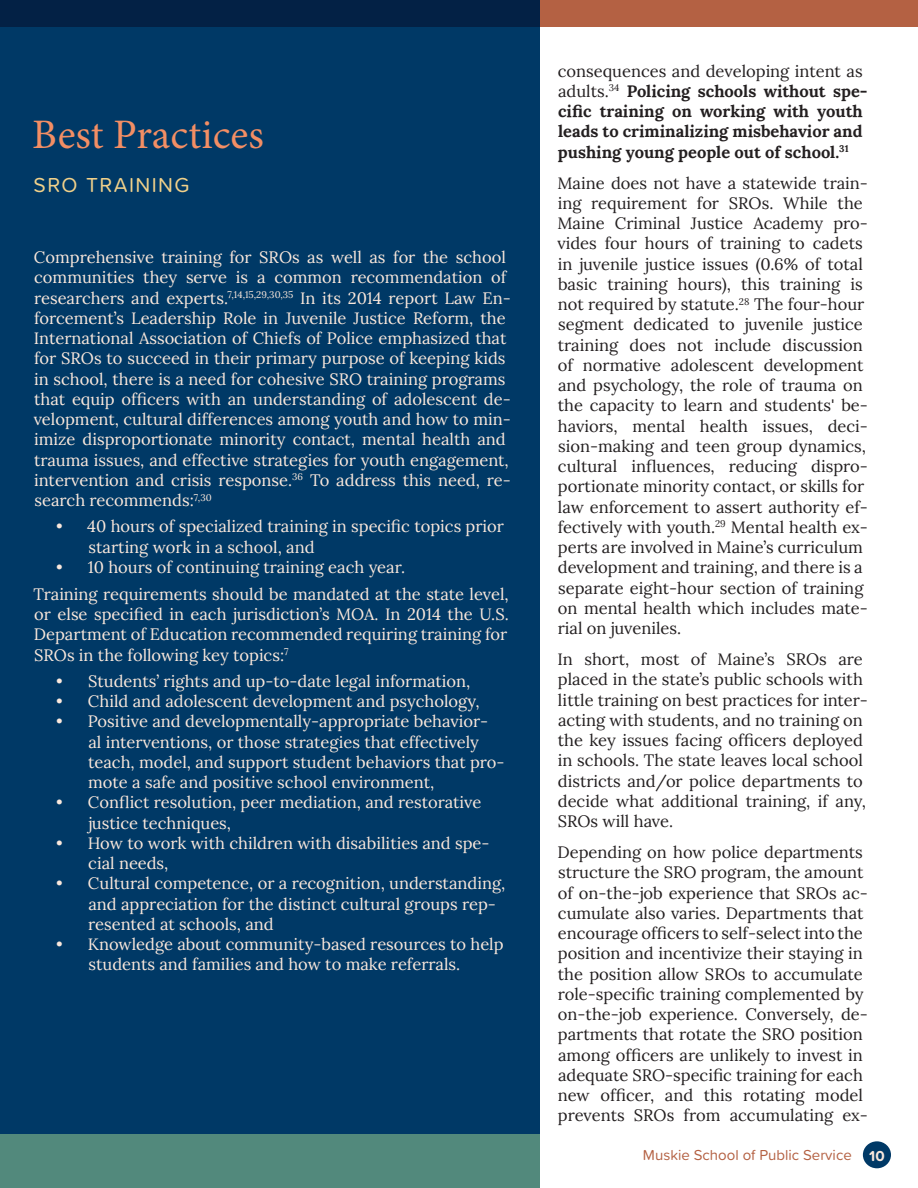
<style>
.page{position:relative;width:918px;height:1188px;background:#fff}
.page>*{position:absolute;margin:0;border:0;box-sizing:border-box;transform-origin:0 0}
.t1{font:42px "Minion Pro";color:#f38e64}
.t2{font:21px "Proxima Soft";letter-spacing:.07em;color:#f1d18a}
.t3{font:16.5px/20.2px "Lora";color:#fae8dc}
.t4{font:16.5px/20.2px "Lora";color:#231f20}
.t5{font:700 16.5px/20.2px "Lora";color:#231f20}
.t6{font:15px "Proxima Soft";color:#b46143}
.s1{font-weight:400}
.s2{font-weight:700;color:#fae8dc}
</style>
<div class="page">
<div style="left:0;top:0;width:918px;height:26px;background:#b46143"></div>
<div style="left:863px;top:1141px;width:28px;height:27px;background:#003966;border-radius:50%"></div>
<div style="left:0;top:0;width:540px;height:1185px;background:#003966"></div>
<div style="left:0;top:1134px;width:540px;height:54px;background:#52897c"></div>
<div style="left:0;top:0;width:540px;height:26px;background:#032145"></div>
<p class="t1" style="left:32px;top:107px;width:233px">Best Practices</p>
<p class="t2" style="left:34px;top:169px;width:158px">SRO TRAINING</p>
<p class="t3" style="left:34px;top:246px;width:479px">Comprehensive training for SROs as well as for the school communities they serve is a common recommendation of researchers and experts.<sup>7,14,15,29,30,35</sup> In its 2014 report Law En&shy;forcement’s Leadership Role in Juvenile Justice Reform, the International Association of Chiefs of Police emphasized that for SROs to succeed in their primary purpose of keeping kids in school, there is a need for cohesive SRO training programs that equip officers with an understanding of adolescent de&shy;velopment, cultural differences among youth and how to min&shy;imize disproportionate minority contact, mental health and trauma issues, and effective strategies for youth engagement, intervention and crisis response.<sup>36</sup> To address this need, re&shy;search recommends:<sup>7,30</sup></p>
<p class="t3" style="left:88px;top:515px;width:417px;text-indent:-32px">• 40 hours of specialized training in specific topics prior starting work in a school, and</p>
<p class="t3" style="left:56px;top:556px;width:351px">• 10 hours of continuing training each year.</p>
<p class="t3" style="left:33px;top:583px;width:477px;text-align:justify">Training requirements should be mandated at the state level, or else specified in each jurisdiction’s MOA. In 2014 the U.S.<br>Department of Education recommended requiring training for SROs in the following key topics:<sup>7</sup></p>
<p class="t3" style="left:56px;top:670px;width:416px">• Students’ rights and up-to-date legal information,</p>
<p class="t3" style="left:56px;top:690px;width:425px">• Child and adolescent development and psychology,</p>
<p class="t3" style="left:88px;top:710px;width:418px;text-indent:-32px">• Positive and developmentally-appropriate behavior&shy;al interventions, or those strategies that effectively teach, model, and support student behaviors that pro&shy;mote a safe and positive school environment,</p>
<p class="t3" style="left:88px;top:791px;width:395px;text-indent:-32px">• Conflict resolution, peer mediation, and restorative justice techniques,</p>
<p class="t3" style="left:88px;top:832px;width:403px;text-indent:-32px">• How to work with children with disabilities and spe&shy;cial needs,</p>
<p class="t3" style="left:88px;top:872px;width:419px;text-indent:-32px">• Cultural competence, or a recognition, understanding, and appreciation for the distinct cultural groups rep&shy;resented at schools, and</p>
<p class="t3" style="left:88px;top:933px;width:417px;text-indent:-32px">• Knowledge about community-based resources to help students and families and how to make referrals.</p>
<p class="t5" style="left:558px;top:59px;width:311px"><span class="s1">consequences and developing intent as adults.</span><sup>34</sup> Policing schools without spe&shy;cific training on working with youth leads to criminalizing misbehavior and pushing young people out of school.<sup>31</sup></p>
<p class="t4" style="left:557px;top:172px;width:312px">Maine does not have a statewide train&shy;ing requirement for SROs. While the Maine Criminal Justice Academy pro&shy;vides four hours of training to cadets in juvenile justice issues (0.6% of total basic training hours), this training is not required by statute.<sup>28</sup> The four-hour segment dedicated to juvenile justice training does not include discussion of normative adolescent development and psychology, the role of trauma on the capacity to learn and students' be&shy;haviors, mental health issues, deci&shy;sion-making and teen group dynamics, cultural influences, reducing dispro&shy;portionate minority contact, or skills for law enforcement to assert authority ef&shy;fectively with youth.<sup>29</sup> Mental health ex&shy;perts are involved in Maine’s curriculum development and training, and there is a separate eight-hour section of training on mental health which includes mate&shy;rial on juveniles.</p>
<p class="t4" style="left:557px;top:648px;width:312px">In short, most of Maine’s SROs are placed in the state’s public schools with little training on best practices for inter&shy;acting with students, and no training on the key issues facing officers deployed in schools. The state leaves local school districts and/or police departments to decide what additional training, if any, SROs will have.</p>
<p class="t4" style="left:557px;top:841px;width:312px">Depending on how police departments structure the SRO program, the amount of on-the-job experience that SROs ac&shy;cumulate also varies. Departments that encourage officers to self-select into the position and incentivize their staying in the position allow SROs to accumulate role-specific training complemented by on-the-job experience. Conversely, de&shy;partments that rotate the SRO position among officers are unlikely to invest in adequate SRO-specific training for each new officer, and this rotating model prevents SROs from accumulating ex-</p>
<p class="t6" style="left:643px;top:1144px;width:243px">Muskie School of Public Service <span class="s2">10</span></p>
</div>
